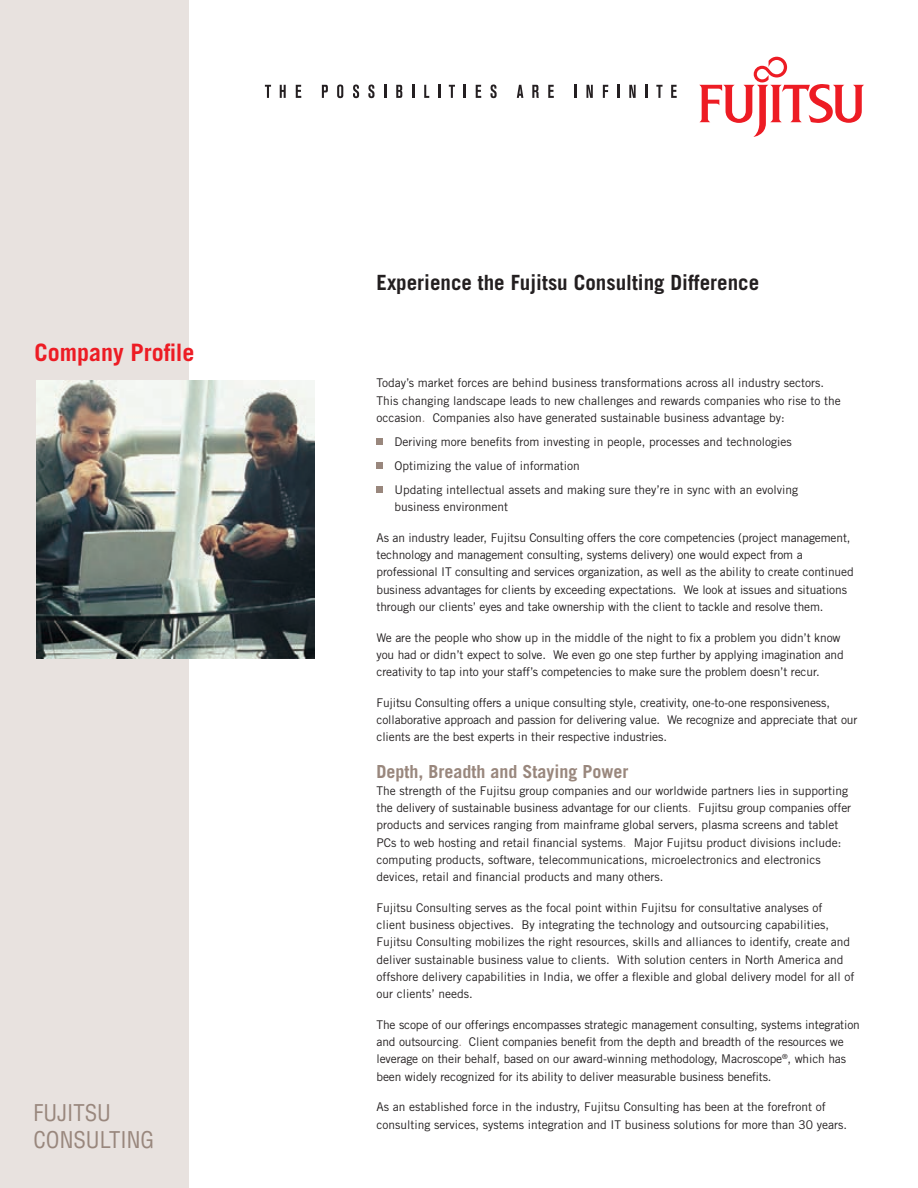
<style>
.page{position:relative;width:918px;height:1188px;background:#fff}
.page>*{position:absolute;margin:0;border:0;box-sizing:border-box;transform-origin:0 0}
.t1{font:700 24px "Trade Gothic";color:#ed1c24}
.t2{font:condensed 22.5px "Helvetica";color:#99877d}
.t3{font:700 21px "Trade Gothic";color:#231f20}
.t4{font:700 18px "Trade Gothic";color:#99877d}
.Body_text{font:12px/17.2px "Trade Gothic";letter-spacing:-.01em;color:#231f20}
.Subtext{font:12px/17.2px "Trade Gothic";color:#231f20}
.s1{color:#99877d}
</style>
<div class="page">
<div style="left:0;top:0;width:189px;height:1188px;background:#e8e2df"></div>
<svg style="left:699px;top:57px;width:165px;height:80px"></svg>
<svg style="left:265px;top:85px;width:6px;height:13px"></svg>
<svg style="left:280px;top:85px;width:6px;height:13px"></svg>
<svg style="left:296px;top:85px;width:5px;height:13px"></svg>
<svg style="left:322px;top:85px;width:6px;height:13px"></svg>
<svg style="left:337px;top:85px;width:6px;height:13px"></svg>
<svg style="left:353px;top:85px;width:6px;height:13px"></svg>
<svg style="left:368px;top:85px;width:6px;height:13px"></svg>
<svg style="left:384px;top:85px;width:2px;height:13px"></svg>
<svg style="left:396px;top:85px;width:6px;height:13px"></svg>
<svg style="left:412px;top:85px;width:2px;height:13px"></svg>
<svg style="left:424px;top:85px;width:5px;height:13px"></svg>
<svg style="left:438px;top:85px;width:2px;height:13px"></svg>
<svg style="left:449px;top:85px;width:6px;height:13px"></svg>
<svg style="left:464px;top:85px;width:2px;height:13px"></svg>
<svg style="left:476px;top:85px;width:5px;height:13px"></svg>
<svg style="left:490px;top:85px;width:7px;height:13px"></svg>
<svg style="left:517px;top:85px;width:6px;height:13px"></svg>
<svg style="left:532px;top:85px;width:7px;height:13px"></svg>
<svg style="left:548px;top:85px;width:6px;height:13px"></svg>
<svg style="left:574px;top:85px;width:2px;height:13px"></svg>
<svg style="left:586px;top:85px;width:7px;height:13px"></svg>
<svg style="left:603px;top:85px;width:5px;height:13px"></svg>
<svg style="left:617px;top:85px;width:2px;height:13px"></svg>
<svg style="left:629px;top:85px;width:7px;height:13px"></svg>
<svg style="left:646px;top:85px;width:2px;height:13px"></svg>
<svg style="left:656px;top:85px;width:7px;height:13px"></svg>
<svg style="left:671px;top:85px;width:6px;height:13px"></svg>
<div style="left:376px;top:439px;width:7px;height:6px;background:#99877d"></div>
<div style="left:376px;top:463px;width:7px;height:6px;background:#99877d"></div>
<div style="left:376px;top:487px;width:7px;height:6px;background:#99877d"></div>
<img style="left:37px;top:380px;width:278px;height:278px">
<p class="t1" style="left:34px;top:337px;width:162px">Company Profile</p>
<p class="t2" style="left:33px;top:1099px;width:79px">FUJITSU</p>
<p class="t2" style="left:33px;top:1126px;width:122px">CONSULTING</p>
<p class="t3" style="left:376px;top:270px;width:384px">Experience the Fujitsu Consulting Difference</p>
<p class="Body_text" style="left:376px;top:374px;width:466px">Today’s market forces are behind business transformations across all industry sectors.<br>This changing landscape leads to new challenges and rewards companies who rise to the occasion<span class="s1">.</span> Companies also have generated sustainable business advantage by:</p>
<p class="Subtext" style="left:395px;top:433px;width:399px">Deriving more benefits from investing in people, processes and technologies</p>
<p class="Subtext" style="left:395px;top:457px;width:187px">Optimizing the value of information</p>
<p class="Subtext" style="left:394px;top:481px;width:405px">Updating intellectual assets and making sure they’re in sync with an evolving business environment</p>
<p class="Body_text" style="left:376px;top:529px;width:479px">As an industry leader, Fujitsu Consulting offers the core competencies (project management, technology and management consulting, systems delivery) one would expect from a professional IT consulting and services organization, as well as the ability to create continued business advantages for clients by exceeding expectations. We look at issues and situations through our clients’ eyes and take ownership with the client to tackle and resolve them.</p>
<p class="Body_text" style="left:376px;top:629px;width:469px">We are the people who show up in the middle of the night to fix a problem you didn’t know you had or didn’t expect to solve. We even go one step further by applying imagination and creativity to tap into your staff’s competencies to make sure the problem doesn’t recur.</p>
<p class="Body_text" style="left:376px;top:694px;width:483px">Fujitsu Consulting offers a unique consulting style, creativity, one-to-one responsiveness, collaborative approach and passion for delivering value. We recognize and appreciate that our clients are the best experts in their respective industries.</p>
<p class="t4" style="left:376px;top:760px;width:254px">Depth, Breadth and Staying Power</p>
<p class="Body_text" style="left:376px;top:782px;width:476px">The strength of the Fujitsu group companies and our worldwide partners lies in supporting the delivery of sustainable business advantage for our clients<span class="s1">.</span> Fujitsu group companies offer products and services ranging from mainframe global servers, plasma screens and tablet PCs to web hosting and retail financial systems<span class="s1">.</span> Major Fujitsu product divisions include: computing products, software, telecommunications, microelectronics and electronics devices, retail and financial products and many others.</p>
<p class="Body_text" style="left:376px;top:899px;width:479px">Fujitsu Consulting serves as the focal point within Fujitsu for consultative analyses of client business objectives. By integrating the technology and outsourcing capabilities, Fujitsu Consulting mobilizes the right resources, skills and alliances to identify, create and deliver sustainable business value to clients. With solution centers in North America and offshore delivery capabilities in India, we offer a flexible and global delivery model for all of our clients’ needs.</p>
<p class="Body_text" style="left:376px;top:1016px;width:485px">The scope of our offerings encompasses strategic management consulting, systems integration and outsourcing<span class="s1">.</span> Client companies benefit from the depth and breadth of the resources we leverage on their behalf, based on our award-winning methodology, Macroscope<sup>®</sup>, which has been widely recognized for its ability to deliver measurable business benefits.</p>
<p class="Body_text" style="left:377px;top:1098px;width:472px">As an established force in the industry, Fujitsu Consulting has been at the forefront of consulting services, systems integration and IT business solutions for more than 30 years.</p>
</div>
